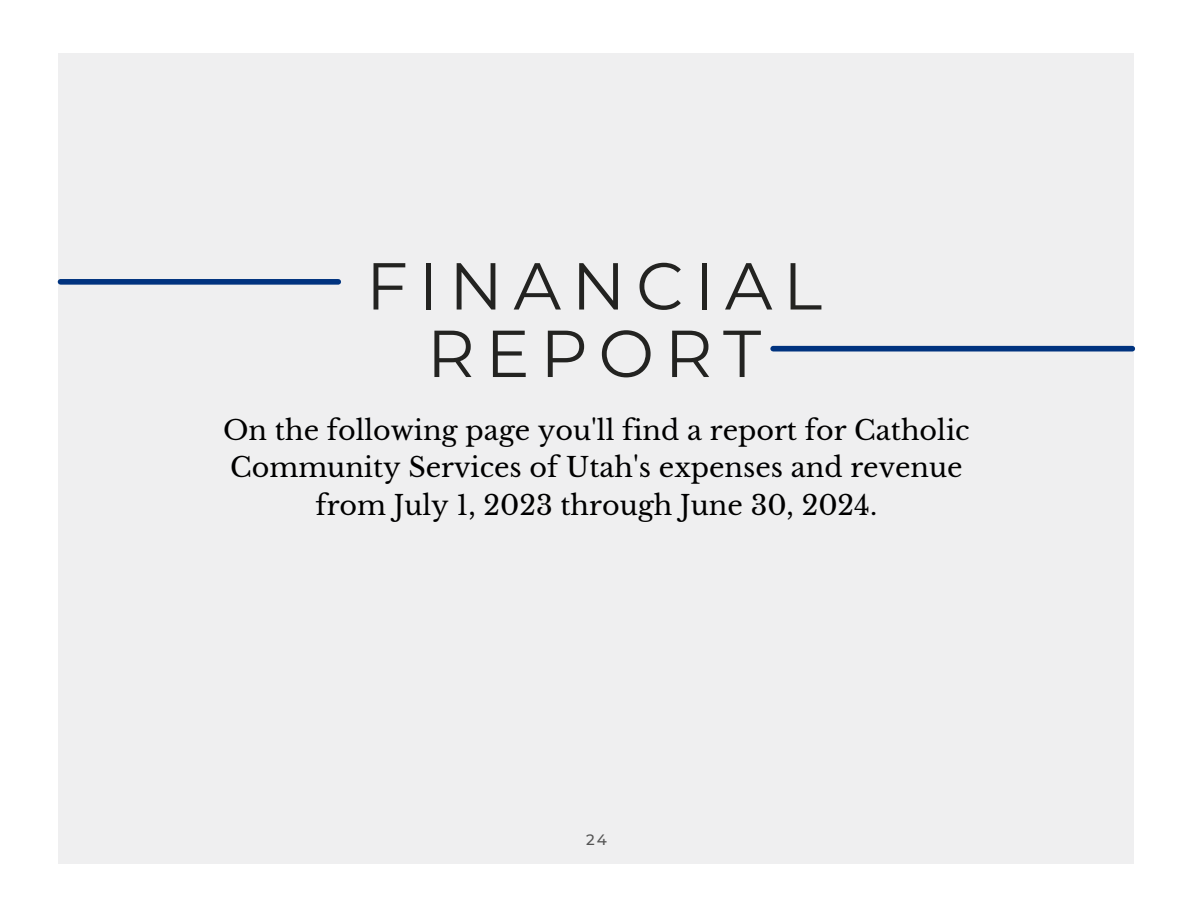
<style>
.page{position:relative;width:1188px;height:918px;background:#fff}
.page>*{position:absolute;margin:0;border:0;box-sizing:border-box;transform-origin:0 0}
.t1{font:66.3px/67.5px "Montserrat";letter-spacing:.16em;color:#232321;text-align:center}
.t2{font:27px/37.2px "Libre Baskerville";color:#000;text-align:center}
.t3{font:500 15px "Montserrat";color:#545454}
</style>
<div class="page">
<div style="left:58px;top:53px;width:1076px;height:810px;background:#efeff0"></div>
<div style="left:773px;top:346px;width:359px;height:6px;background:#00337f"></div>
<div style="left:61px;top:279px;width:277px;height:6px;background:#00337f"></div>
<h1 class="t1" style="left:366px;top:252px;width:458px">FINANCIAL<br>REPORT</h1>
<p class="t2" style="left:223px;top:412px;width:748px">On the following page you'll find a report for Catholic<br>Community Services of Utah's expenses and revenue from July 1, 2023 through June 30, 2024.</p>
<p class="t3" style="left:586px;top:831px;width:22px">24</p>
</div>
